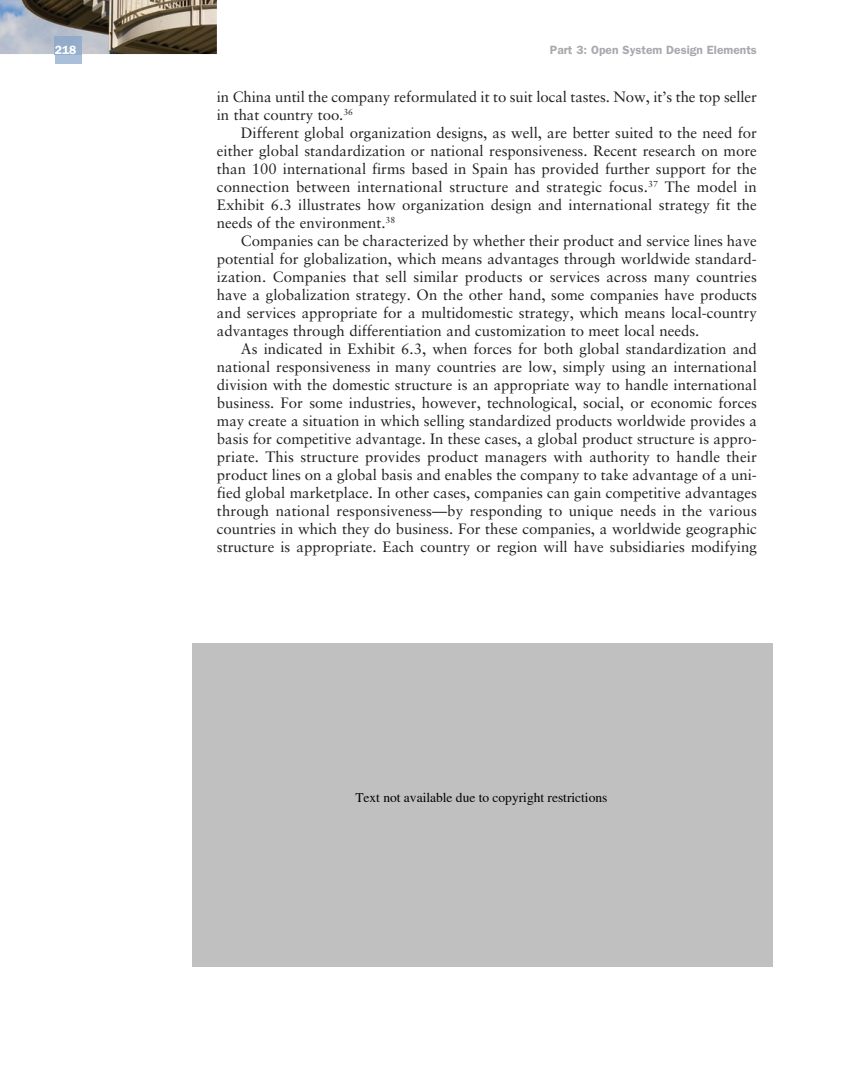
<style>
.page{position:relative;width:864px;height:1080px;background:#fff}
.page>*{position:absolute;margin:0;border:0;box-sizing:border-box;transform-origin:0 0}
.t1{font:15px "Sabon LT Std";color:#231f20}
.t2{font:13.5px "Times";color:#000}
.t3{font:600 12px "ITC Franklin Gothic Std";color:#a8a9ad}
.t4{font:600 12px "ITC Franklin Gothic Std";color:#fff}
</style>
<div class="page">
<img style="left:0;top:0;width:217px;height:54px">
<div style="left:55px;top:54px;width:27px;height:10px;background:#a9bfda"></div>
<img style="left:55px;top:37px;width:27px;height:17px">
<div style="left:192px;top:643px;width:581px;height:324px;background:#c0c0c0"></div>
<p class="t4" style="left:55px;top:46px;width:23px">218</p>
<p class="t3" style="left:550px;top:46px;width:208px">Part 3: Open System Design Elements</p>
<p class="t1" style="left:217px;top:91px;width:542px">in China until the company reformulated it to suit local tastes. Now, it’s the top seller</p>
<p class="t1" style="left:217px;top:109px;width:138px">in that country too.<sup>36</sup></p>
<p class="t1" style="left:241px;top:127px;width:517px">Different global organization designs, as well, are better suited to the need for</p>
<p class="t1" style="left:217px;top:145px;width:542px">either global standardization or national responsiveness. Recent research on more</p>
<p class="t1" style="left:217px;top:163px;width:542px">than 100 international firms based in Spain has provided further support for the</p>
<p class="t1" style="left:217px;top:181px;width:542px">connection between international structure and strategic focus.<sup>37</sup> The model in</p>
<p class="t1" style="left:217px;top:199px;width:541px">Exhibit 6.3 illustrates how organization design and international strategy fit the</p>
<p class="t1" style="left:217px;top:217px;width:180px">needs of the environment.<sup>38</sup></p>
<p class="t1" style="left:241px;top:235px;width:518px">Companies can be characterized by whether their product and service lines have</p>
<p class="t1" style="left:217px;top:253px;width:542px">potential for globalization, which means advantages through worldwide standard-</p>
<p class="t1" style="left:217px;top:271px;width:541px">ization. Companies that sell similar products or services across many countries</p>
<p class="t1" style="left:217px;top:289px;width:542px">have a globalization strategy. On the other hand, some companies have products</p>
<p class="t1" style="left:217px;top:307px;width:542px">and services appropriate for a multidomestic strategy, which means local-country</p>
<p class="t1" style="left:217px;top:325px;width:484px">advantages through differentiation and customization to meet local needs.</p>
<p class="t1" style="left:241px;top:343px;width:518px">As indicated in Exhibit 6.3, when forces for both global standardization and</p>
<p class="t1" style="left:217px;top:361px;width:541px">national responsiveness in many countries are low, simply using an international</p>
<p class="t1" style="left:217px;top:379px;width:541px">division with the domestic structure is an appropriate way to handle international</p>
<p class="t1" style="left:217px;top:397px;width:541px">business. For some industries, however, technological, social, or economic forces</p>
<p class="t1" style="left:217px;top:415px;width:542px">may create a situation in which selling standardized products worldwide provides a</p>
<p class="t1" style="left:217px;top:433px;width:542px">basis for competitive advantage. In these cases, a global product structure is appro-</p>
<p class="t1" style="left:217px;top:451px;width:541px">priate. This structure provides product managers with authority to handle their</p>
<p class="t1" style="left:217px;top:469px;width:542px">product lines on a global basis and enables the company to take advantage of a uni-</p>
<p class="t1" style="left:217px;top:487px;width:541px">fied global marketplace. In other cases, companies can gain competitive advantages</p>
<p class="t1" style="left:217px;top:505px;width:542px">through national responsiveness—by responding to unique needs in the various</p>
<p class="t1" style="left:217px;top:523px;width:542px">countries in which they do business. For these companies, a worldwide geographic</p>
<p class="t1" style="left:217px;top:541px;width:541px">structure is appropriate. Each country or region will have subsidiaries modifying</p>
<p class="t2" style="left:355px;top:790px;width:254px">Text not available due to copyright restrictions</p>
</div>
